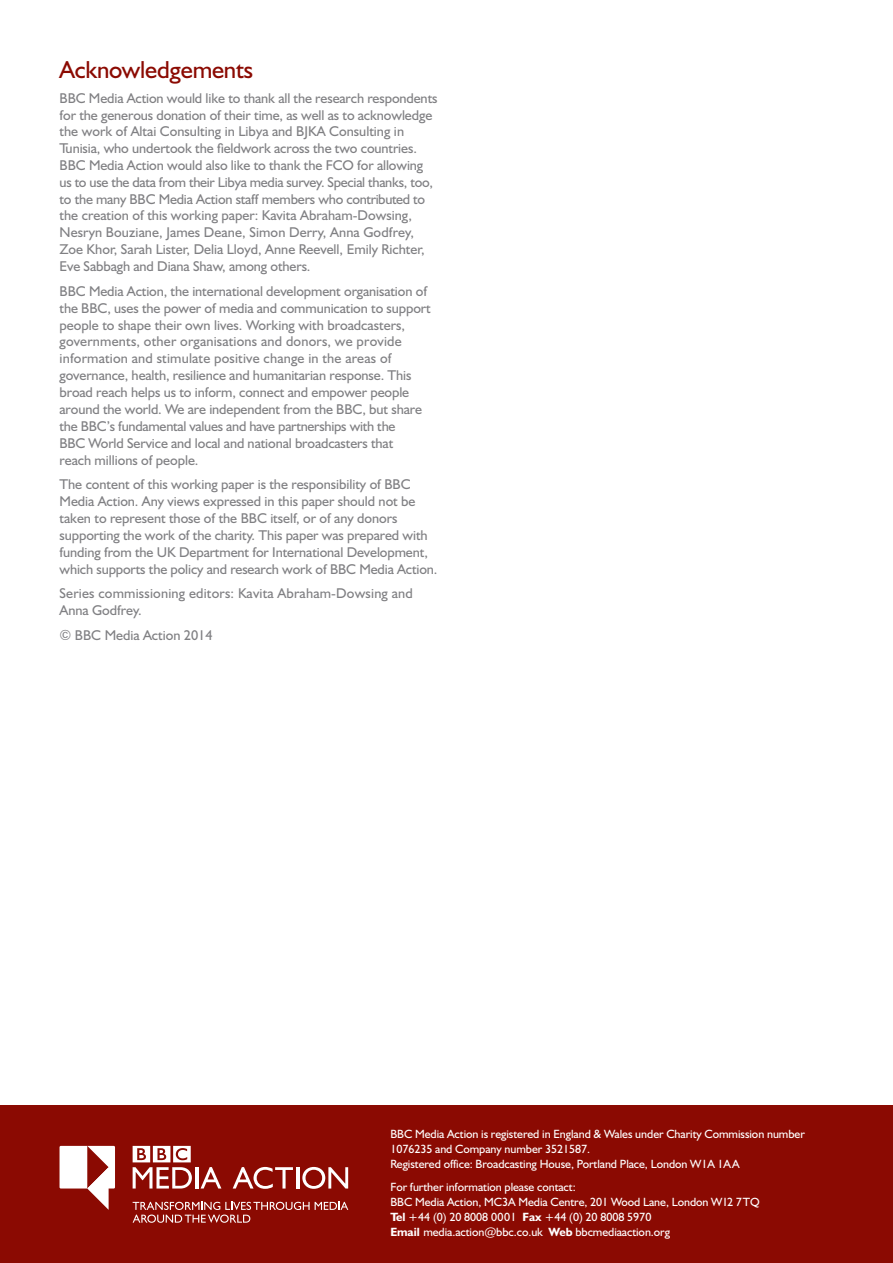
<style>
.page{position:relative;width:893px;height:1263px;background:#fff}
.page>*{position:absolute;margin:0;border:0;box-sizing:border-box;transform-origin:0 0}
.t1{font:24.75px "Humanist 521 BT";letter-spacing:-.005em;color:#8b0a02}
.t2{font:14.25px/16.8px "Humanist 521 BT";letter-spacing:-.005em;color:#808083}
.t3{font:14.25px/16.8px "Humanist 521 BT";letter-spacing:.015em;color:#808083}
.t4{font:12px/15px "Humanist 521 BT";letter-spacing:-.005em;color:#fff}
.s1{font-weight:700}
</style>
<div class="page">
<div style="left:0;top:1106px;width:893px;height:157px;background:#8b0a02"></div>
<svg style="left:60px;top:1146px;width:55px;height:64px"></svg>
<svg style="left:133px;top:1202px;width:215px;height:21px"></svg>
<svg style="left:133px;top:1146px;width:59px;height:42px"></svg>
<hr style="left:195px;top:1167px;width:3px;height:21px;background:#fff">
<svg style="left:201px;top:1167px;width:20px;height:21px"></svg>
<svg style="left:233px;top:1167px;width:60px;height:22px"></svg>
<hr style="left:296px;top:1167px;width:3px;height:21px;background:#fff">
<svg style="left:302px;top:1167px;width:46px;height:22px"></svg>
<h1 class="t1" style="left:60px;top:55px;width:195px">Acknowledgements</h1>
<p class="t2" style="left:60px;top:90px;width:379px">BBC Media Action would like to thank all the research respondents for the generous donation of their time, as well as to acknowledge the work of Altai Consulting in Libya and BJKA Consulting in Tunisia, who undertook the fieldwork across the two countries.<br>BBC Media Action would also like to thank the FCO for allowing us to use the data from their Libya media survey. Special thanks, too, to the many BBC Media Action staff members who contributed to the creation of this working paper: Kavita Abraham-Dowsing, Nesryn Bouziane, James Deane, Simon Derry, Anna Godfrey, Zoe Khor, Sarah Lister, Delia Lloyd, Anne Reevell, Emily Richter, Eve Sabbagh and Diana Shaw, among others.</p>
<p class="t2" style="left:60px;top:282px;width:373px">BBC Media Action, the international development organisation of the BBC, uses the power of media and communication to support people to shape their own lives. Working with broadcasters, governments, other organisations and donors, we provide information and stimulate positive change in the areas of governance, health, resilience and humanitarian response. This broad reach helps us to inform, connect and empower people around the world. We are independent from the BBC, but share the BBC’s fundamental values and have partnerships with the<br>BBC World Service and local and national broadcasters that<br>reach millions of people.</p>
<p class="t2" style="left:60px;top:476px;width:379px">The content of this working paper is the responsibility of BBC Media Action. Any views expressed in this paper should not be taken to represent those of the BBC itself, or of any donors supporting the work of the charity. This paper was prepared with funding from the UK Department for International Development, which supports the policy and research work of BBC Media Action.</p>
<p class="t3" style="left:60px;top:585px;width:355px">Series commissioning editors: Kavita Abraham-Dowsing and<br>Anna Godfrey.</p>
<p class="t2" style="left:60px;top:626px;width:155px">© BBC Media Action 2014</p>
<p class="t4" style="left:390px;top:1126px;width:416px">BBC Media Action is registered in England &amp; Wales under Charity Commission number<br>1076235 and Company number 3521587.<br>Registered office: Broadcasting House, Portland Place, London W1A 1AA</p>
<p class="t4" style="left:390px;top:1179px;width:371px">For further information please contact:<br>BBC Media Action, MC3A Media Centre, 201 Wood Lane, London W12 7TQ <span class="s1">Tel</span> +44 (0) 20 8008 0001 <span class="s1">Fax</span> +44 (0) 20 8008 5970<br><span class="s1">Email</span> media.action@bbc.co.uk <span class="s1">Web</span> bbcmediaaction.org</p>
</div>
